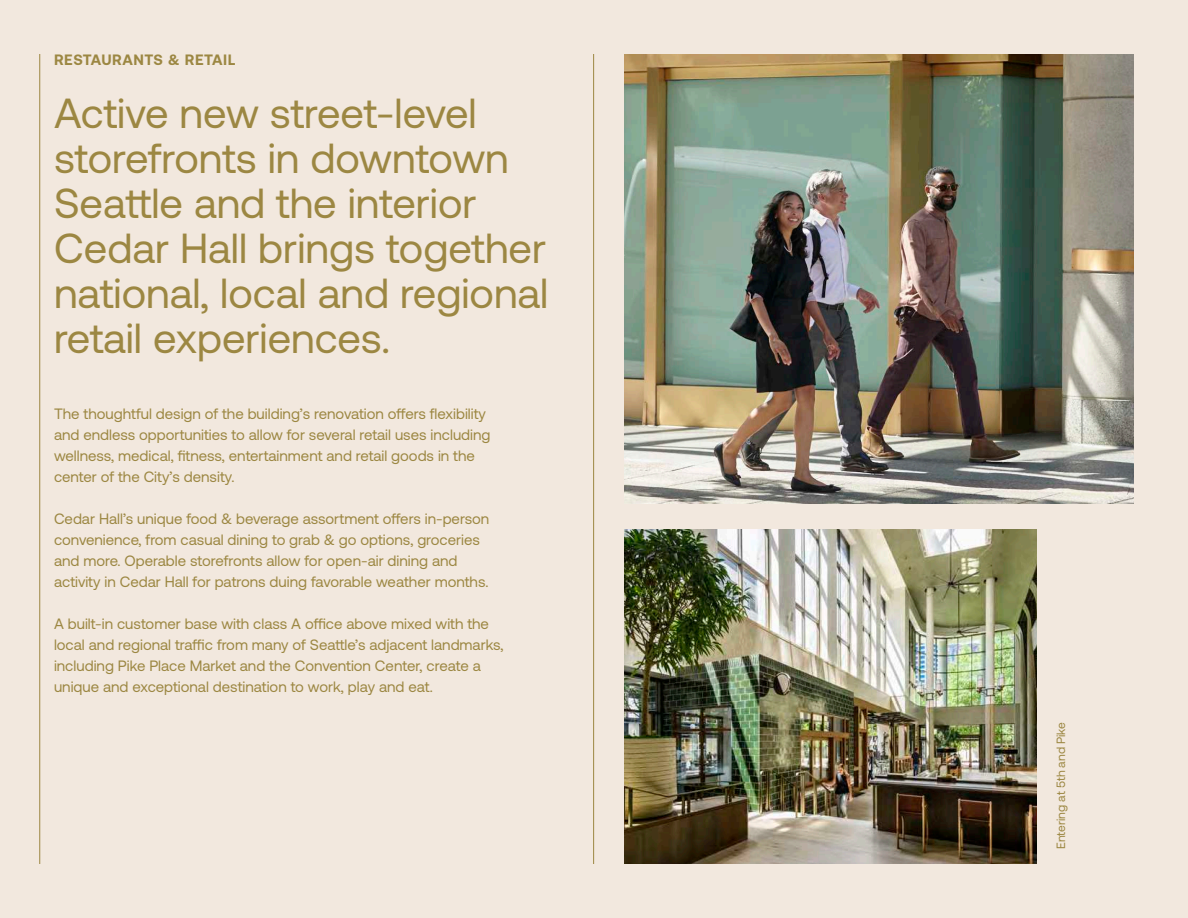
<style>
.page{position:relative;width:1188px;height:918px;background:#f2e8de}
.page>*{position:absolute;margin:0;border:0;box-sizing:border-box;transform-origin:0 0}
.Headline{font:42px/45px "Aeonik";color:#9c8742}
.Body_copy{font:15px "Aeonik";color:#9c8742}
.Headline-2{font:15px "Aeonik";color:#9c8742}
.Header_-_Small{font:700 15px "Aeonik";letter-spacing:.04em;color:#9c8742}
.Body_copy-2{font:12px "Aeonik";color:#9c8742}
</style>
<div class="page">
<img style="left:625px;top:54px;width:509px;height:449px">
<img style="left:625px;top:530px;width:412px;height:334px">
<hr style="left:39px;top:54px;width:1px;height:810px;background:#9c8742">
<hr style="left:593px;top:54px;width:1px;height:810px;background:#9c8742">
<p class="Header_-_Small" style="left:54px;top:51px;width:183px">RESTAURANTS &amp; RETAIL</p>
<p class="Headline" style="left:54px;top:91px;width:424px">Active new street-level</p>
<p class="Headline" style="left:54px;top:136px;width:456px">storefronts in downtown</p>
<p class="Headline" style="left:54px;top:181px;width:424px">Seattle and the interior</p>
<p class="Headline" style="left:54px;top:226px;width:494px">Cedar Hall brings together</p>
<p class="Headline" style="left:54px;top:271px;width:496px">national, local and regional retail experiences.</p>
<p class="Body_copy" style="left:54px;top:406px;width:433px">The thoughtful design of the building’s renovation offers flexibility</p>
<p class="Body_copy" style="left:54px;top:427px;width:438px">and endless opportunities to allow for several retail uses including</p>
<p class="Body_copy" style="left:54px;top:448px;width:422px">wellness, medical, fitness, entertainment and retail goods in the</p>
<p class="Body_copy" style="left:54px;top:469px;width:182px">center of the City’s density.</p>
<p class="Headline-2" style="left:54px;top:511px;width:437px">Cedar Hall’s unique food &amp; beverage assortment offers in-person</p>
<p class="Headline-2" style="left:54px;top:532px;width:427px">convenience, from casual dining to grab &amp; go options, groceries</p>
<p class="Headline-2" style="left:54px;top:553px;width:405px">and more. Operable storefronts allow for open-air dining and</p>
<p class="Headline-2" style="left:54px;top:574px;width:436px">activity in Cedar Hall for patrons duing favorable weather months.</p>
<p class="Body_copy" style="left:54px;top:616px;width:437px">A built-in customer base with class A office above mixed with the</p>
<p class="Body_copy" style="left:54px;top:637px;width:451px">local and regional traffic from many of Seattle’s adjacent landmarks,</p>
<p class="Body_copy" style="left:54px;top:658px;width:428px">including Pike Place Market and the Convention Center, create a</p>
<p class="Body_copy" style="left:54px;top:679px;width:380px">unique and exceptional destination to work, play and eat.</p>
<p class="Body_copy-2" style="left:1054px;top:849px;width:128px;rotate:-90deg">Entering at 5th and Pike</p>
</div>
